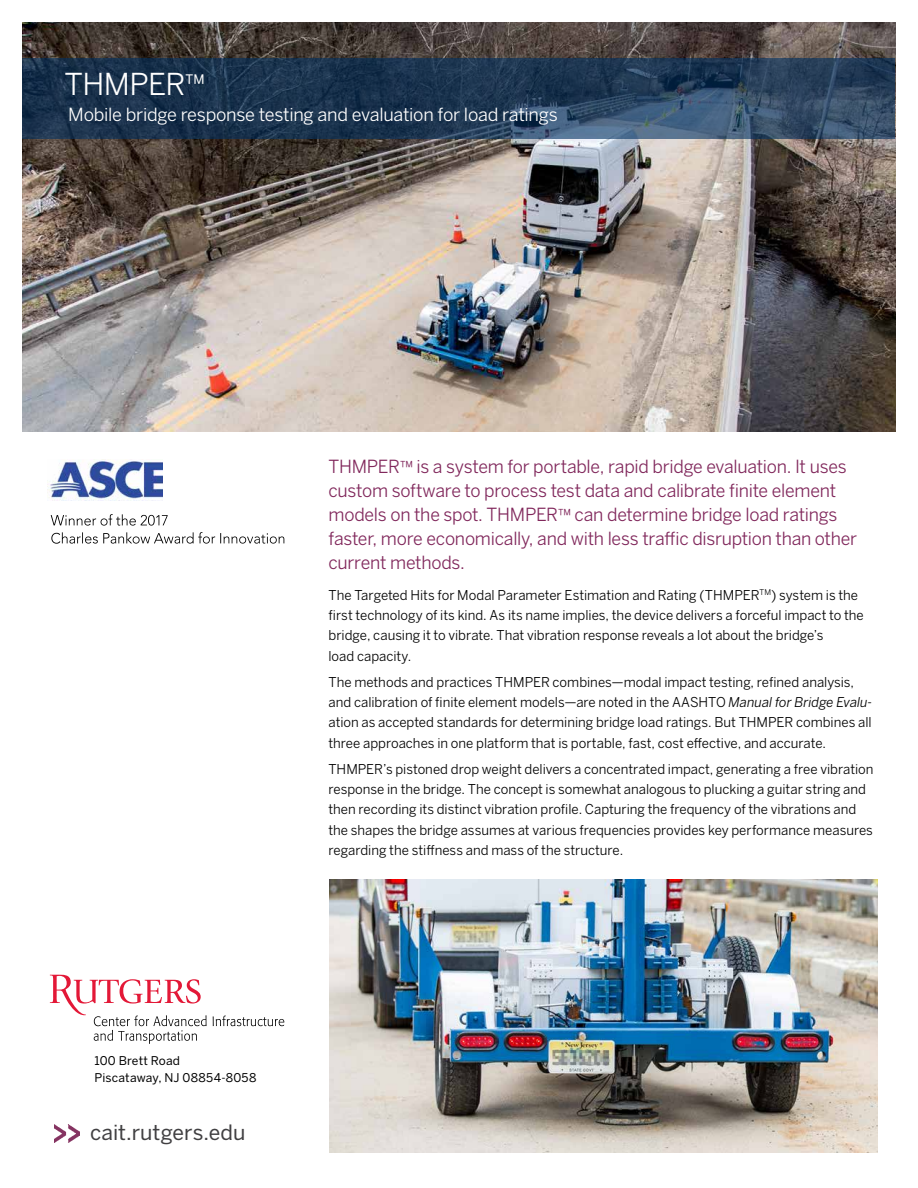
<style>
.page{position:relative;width:918px;height:1188px;background:#fff}
.page>*{position:absolute;margin:0;border:0;box-sizing:border-box;transform-origin:0 0}
.t1{font:30px "Benton Sans";letter-spacing:-.02em;color:#fff}
.t2{font:21px "Benton Sans";color:#414042}
.t3{font:18px/24px "Benton Sans";letter-spacing:-.015em;color:#81285c}
.t4{font:18px "Benton Sans";letter-spacing:-.015em;color:#fff}
.t5{font:13.5px/20.2px "Benton Sans";color:#000}
.t6{font:12px/16.5px "Benton Sans";letter-spacing:.015em;color:#000}
.s1{font-size:22.5px}
.s2{font-size:15px}
.s3{font-style:italic}
</style>
<div class="page">
<img style="left:22px;top:22px;width:873px;height:410px">
<svg style="left:22px;top:58px;width:874px;height:82px;background:#243d57"></svg>
<svg style="left:213px;top:1016px;width:71px;height:10px"></svg>
<svg style="left:50px;top:975px;width:157px;height:69px"></svg>
<img style="left:54px;top:1124px;width:25px;height:18px">
<img style="left:47px;top:459px;width:115px;height:41px">
<svg style="left:51px;top:532px;width:233px;height:12px"></svg>
<svg style="left:51px;top:514px;width:117px;height:12px"></svg>
<img style="left:330px;top:879px;width:548px;height:274px">
<h1 class="t1" style="left:64px;top:66px;width:142px">THMPER<span class="s1">™</span></h1>
<h3 class="t4" style="left:68px;top:103px;width:491px">Mobile bridge response testing and evaluation for load ratings</h3>
<p class="t3" style="left:328px;top:454px;width:530px">THMPER<span class="s2">™</span> is a system for portable, rapid bridge evaluation. It uses custom software to process test data and calibrate finite element models on the spot. THMPER<span class="s2">™</span> can determine bridge load ratings faster, more economically, and with less traffic disruption than other current methods.</p>
<p class="t5" style="left:328px;top:585px;width:537px">The Targeted Hits for Modal Parameter Estimation and Rating (THMPER<sup>TM</sup>) system is the first technology of its kind. As its name implies, the device delivers a forceful impact to the bridge, causing it to vibrate. That vibration response reveals a lot about the bridge’s<br>load capacity.</p>
<p class="t5" style="left:329px;top:672px;width:545px">The methods and practices THMPER combines—modal impact testing, refined analysis, and calibration of finite element models—are noted in the AASHTO <span class="s3">Manual for Bridge Evalu&shy;</span>ation as accepted standards for determining bridge load ratings. But THMPER combines all three approaches in one platform that is portable, fast, cost effective, and accurate.</p>
<p class="t5" style="left:329px;top:759px;width:547px">THMPER’s pistoned drop weight delivers a concentrated impact, generating a free vibration response in the bridge. The concept is somewhat analogous to plucking a guitar string and then recording its distinct vibration profile. Capturing the frequency of the vibrations and the shapes the bridge assumes at various frequencies provides key performance measures regarding the stiffness and mass of the structure.</p>
<p class="t6" style="left:94px;top:1052px;width:163px">100 Brett Road<br>Piscataway, NJ 08854-8058</p>
<h2 class="t2" style="left:90px;top:1120px;width:157px">cait.rutgers.edu</h2>
</div>
